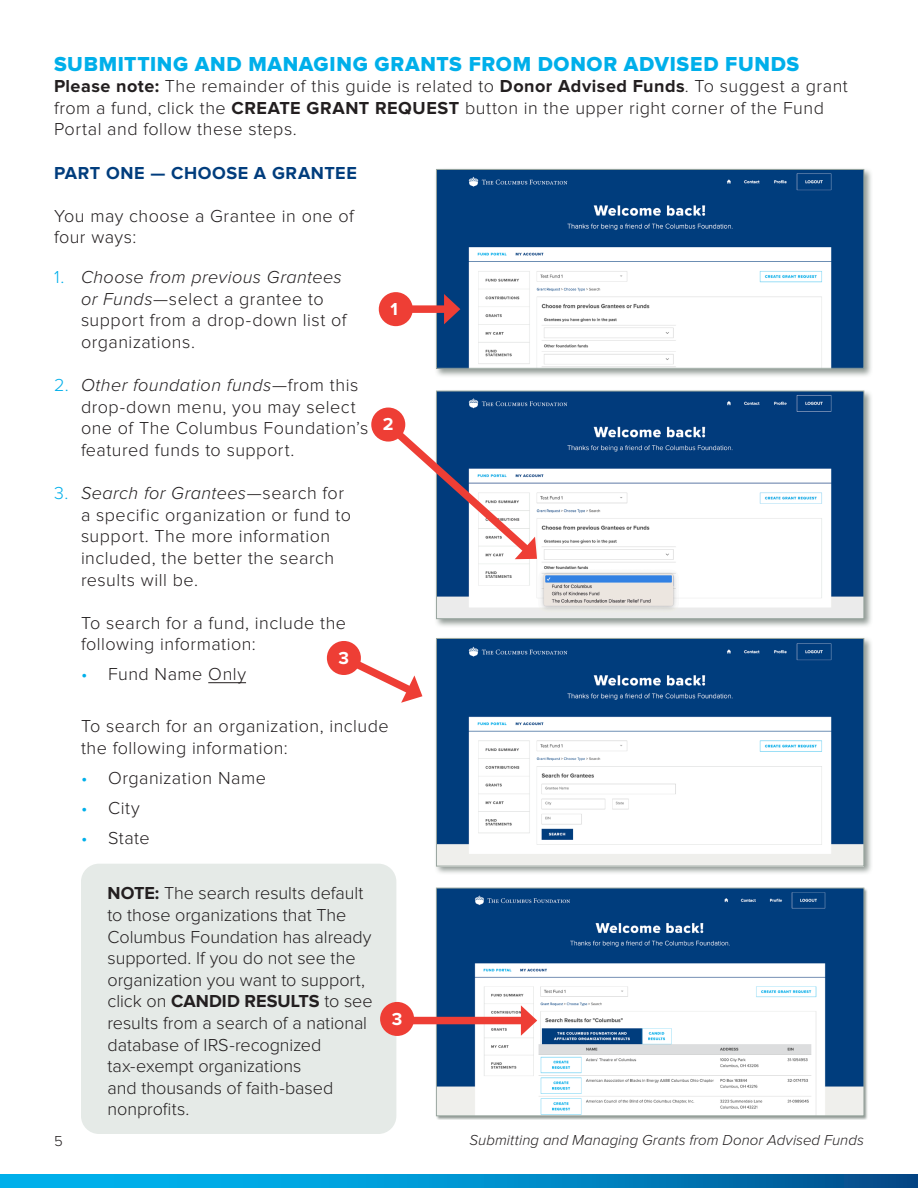
<style>
.page{position:relative;width:918px;height:1188px;background:#fff}
.page>*{position:absolute;margin:0;border:0;box-sizing:border-box;transform-origin:0 0}
.t1{font:21px "Proxima Nova Extrabld";letter-spacing:.03em;color:#00afea}
.Paragraph_Style_1{font:300 18px/21.6px "Proxima Nova";letter-spacing:.025em;color:#231f20}
.Paragraph_Style_1-2{font:300 18px/21.6px "Proxima Nova";letter-spacing:-.005em;color:#231f20}
.t2{font:700 18px "Proxima Nova";letter-spacing:.03em;color:#013d7d}
.t3{font:700 18px "Proxima Nova";color:#fff}
.t4{font:italic 300 15px "Proxima Nova";letter-spacing:.005em;color:#231f20}
.t5{font:300 15px "Proxima Nova";color:#231f20}
.s1{font-weight:700}
.s2{color:#00afea}
.s3{font-style:italic}
</style>
<div class="page">
<svg style="left:0;top:1174px;width:918px;height:14px"></svg>
<svg style="left:326px;top:644px;width:97px;height:59px"></svg>
<div style="left:434px;top:167px;width:439px;height:211px;background:#4b5a52;opacity:.61"></div>
<img style="left:438px;top:171px;width:424px;height:195px">
<div style="left:436px;top:169px;width:428px;height:199px;border:1px solid #99a69f"></div>
<div style="left:393px;top:305px;width:57px;height:8px;background:#ee3e35"></div>
<svg style="left:444px;top:294px;width:16px;height:30px"></svg>
<div style="left:434px;top:389px;width:439px;height:239px;background:#4b5a52;opacity:.61"></div>
<img style="left:438px;top:393px;width:424px;height:224px">
<div style="left:436px;top:391px;width:428px;height:228px;border:1px solid #99a69f"></div>
<div style="left:434px;top:636px;width:439px;height:239px;background:#4b5a52;opacity:.61"></div>
<img style="left:438px;top:640px;width:424px;height:224px">
<div style="left:436px;top:638px;width:428px;height:228px;border:1px solid #99a69f"></div>
<hr style="left:208px;top:682px;width:38px;height:1px;background:#231f20">
<svg style="left:371px;top:406px;width:169px;height:157px"></svg>
<div style="left:383px;top:297px;width:25px;height:25px;background:#ee3e35;border-radius:50%"></div>
<div style="left:379px;top:292px;width:34px;height:34px;border:9px solid #ee3e35;border-radius:50%"></div>
<div style="left:376px;top:412px;width:25px;height:25px;background:#ee3e35;border-radius:50%"></div>
<div style="left:371px;top:408px;width:34px;height:34px;border:9px solid #ee3e35;border-radius:50%"></div>
<div style="left:331px;top:645px;width:25px;height:25px;background:#ee3e35;border-radius:50%"></div>
<div style="left:327px;top:641px;width:34px;height:34px;border:9px solid #ee3e35;border-radius:50%"></div>
<div style="left:436px;top:888px;width:432px;height:232px;background:#4b5a52;opacity:.61"></div>
<img style="left:438px;top:890px;width:424px;height:224px">
<div style="left:436px;top:888px;width:428px;height:228px;border:1px solid #99a69f"></div>
<div style="left:81px;top:864px;width:315px;height:270px;background:#e5eae7;border-radius:18px"></div>
<div style="left:385px;top:1017px;width:142px;height:7px;background:#ee3e35"></div>
<svg style="left:521px;top:1005px;width:16px;height:31px"></svg>
<div style="left:385px;top:1006px;width:25px;height:25px;background:#ee3e35;border-radius:50%"></div>
<div style="left:380px;top:1002px;width:34px;height:34px;border:9px solid #ee3e35;border-radius:50%"></div>
<p class="t1" style="left:54px;top:54px;width:747px">SUBMITTING AND MANAGING GRANTS FROM DONOR ADVISED FUNDS</p>
<p class="Paragraph_Style_1" style="left:54px;top:76px;width:795px"><span class="s1">Please note:</span> The remainder of this guide is related to <span class="s1">Donor Advised Funds</span>. To suggest a grant from a fund, click the <span class="s1">CREATE GRANT REQUEST</span> button in the upper right corner of the Fund<br>Portal and follow these steps.</p>
<p class="t2" style="left:54px;top:164px;width:304px">PART ONE — CHOOSE A GRANTEE</p>
<p class="Paragraph_Style_1" style="left:54px;top:206px;width:302px">You may choose a Grantee in one of four ways:</p>
<p class="Paragraph_Style_1" style="left:81px;top:267px;width:267px;text-indent:-27px"><span class="s2">1.</span> <span class="s3">Choose from previous Grantees or Funds</span>—select a grantee to support from a drop-down list of organizations.</p>
<p class="Paragraph_Style_1" style="left:81px;top:375px;width:289px;text-indent:-27px"><span class="s2">2.</span> <span class="s3">Other foundation funds</span>—from this drop-down menu, you may select one of The Columbus Foundation’s featured funds to support.</p>
<p class="Paragraph_Style_1" style="left:81px;top:483px;width:272px;text-indent:-27px"><span class="s2">3.</span> <span class="s3">Search for Grantees</span>—search for a specific organization or fund to support. The more information included, the better the search results will be.</p>
<p class="Paragraph_Style_1" style="left:81px;top:613px;width:267px">To search for a fund, include the following information:</p>
<p class="Paragraph_Style_1" style="left:81px;top:664px;width:167px"><span class="s2">•</span> Fund Name Only</p>
<p class="Paragraph_Style_1" style="left:81px;top:716px;width:309px">To search for an organization, include the following information:</p>
<p class="Paragraph_Style_1" style="left:81px;top:767px;width:186px"><span class="s2">•</span> Organization Name</p>
<p class="Paragraph_Style_1" style="left:81px;top:797px;width:60px"><span class="s2">•</span> City</p>
<p class="Paragraph_Style_1" style="left:81px;top:827px;width:70px"><span class="s2">•</span> State</p>
<p class="t3" style="left:390px;top:301px;width:9px">1</p>
<p class="t3" style="left:383px;top:416px;width:12px">2</p>
<p class="t3" style="left:338px;top:649px;width:12px">3</p>
<p class="t5" style="left:54px;top:1134px;width:10px">5</p>
<p class="Paragraph_Style_1-2" style="left:108px;top:883px;width:267px"><span class="s1">NOTE:</span> The search results default to those organizations that The<br>Columbus Foundation has already supported. If you do not see the organization you want to support, click on <span class="s1">CANDID RESULTS</span> to see results from a search of a national database of IRS-recognized tax-exempt organizations<br>and thousands of faith-based nonprofits.</p>
<p class="t3" style="left:392px;top:1010px;width:12px">3</p>
<p class="t4" style="left:470px;top:1133px;width:396px">Submitting and Managing Grants from Donor Advised Funds</p>
</div>
